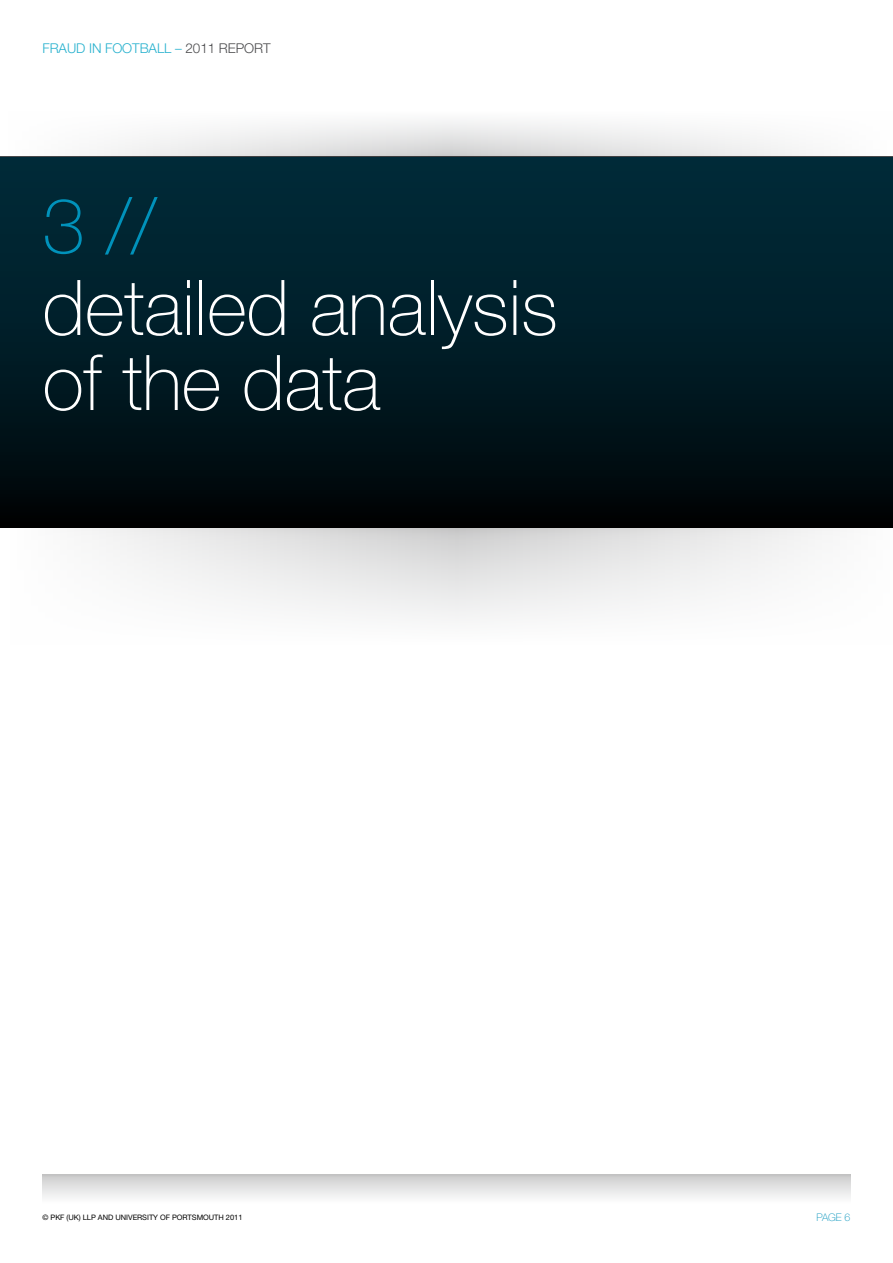
<style>
.page{position:relative;width:893px;height:1263px;background:#fff}
.page>*{position:absolute;margin:0;border:0;box-sizing:border-box;transform-origin:0 0}
.t1{font:100 76.95px/75px "Helvetica Neue";letter-spacing:-.005em;color:#fff}
.t2{font:100 76.95px "Helvetica Neue";color:#0092bb}
.t3{font:300 13.5px "Helvetica Neue";letter-spacing:-.005em;color:#27b1ce}
.t4{font:100 10.5px "Helvetica Neue";color:#0092bb}
.t5{font:7.5px "Helvetica Neue";letter-spacing:-.005em;color:#000}
.s1{color:#4b4b4d}
</style>
<div class="page">
<div style="left:43px;top:1175px;width:807px;height:28px;background:linear-gradient(to bottom,#cdcdcd,#fcfcfc)"></div>
<svg style="left:0;top:527px;width:893px;height:92px"></svg>
<div style="left:0;top:157px;width:893px;height:370px;background:linear-gradient(to bottom,#002e3e,#000709)"></div>
<svg style="left:0;top:121px;width:893px;height:36px"></svg>
<h2 class="t3" style="left:43px;top:40px;width:230px">FRAUD IN FOOTBALL – <span class="s1">2011 REPORT</span></h2>
<h1 class="t2" style="left:43px;top:183px;width:116px">3 //</h1>
<h1 class="t1" style="left:43px;top:270px;width:517px">detailed analysis of the data</h1>
<p class="t5" style="left:43px;top:1213px;width:201px">© PKF (UK) LLP AND UNIVERSITY OF PORTSMOUTH 2011</p>
<h3 class="t4" style="left:816px;top:1211px;width:36px">PAGE 6</h3>
</div>
